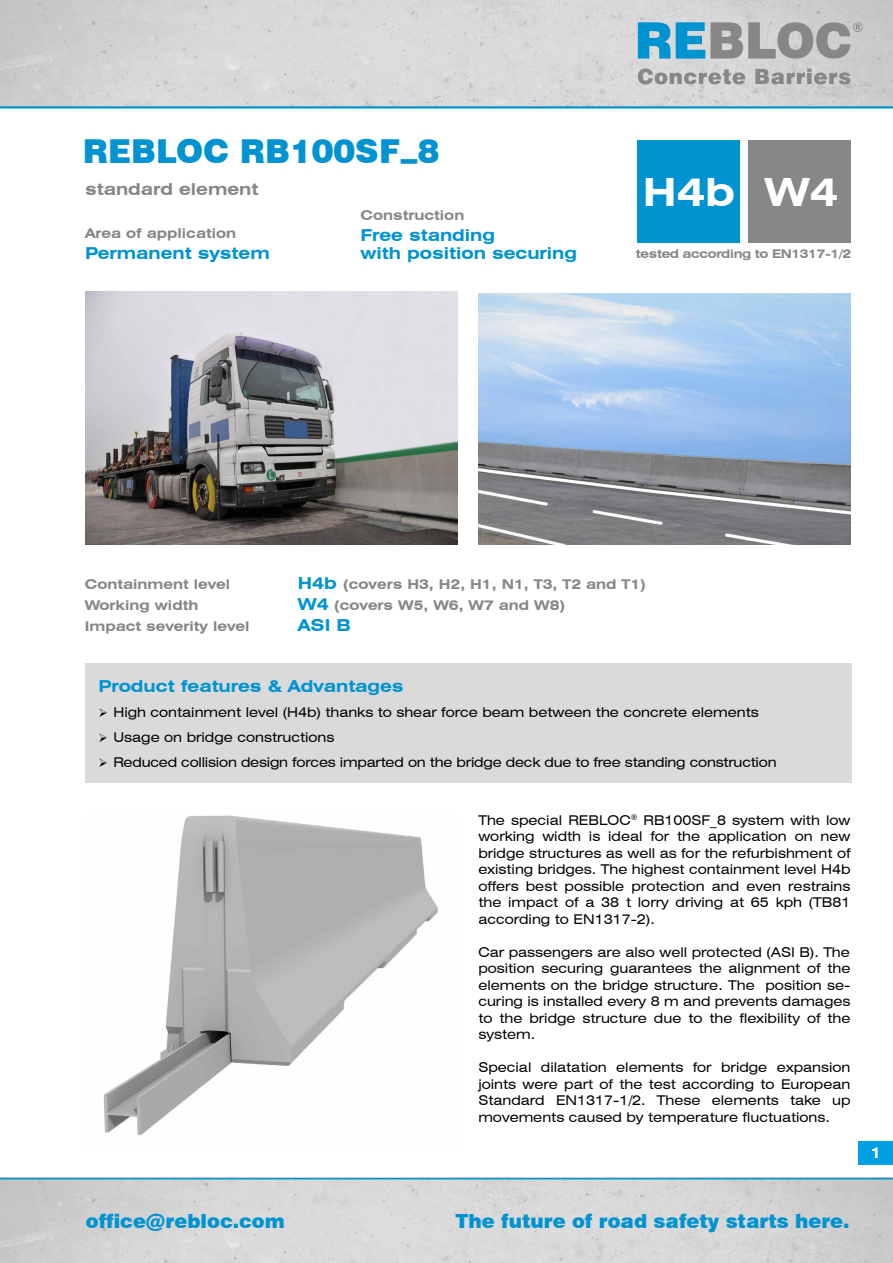
<style>
.page{position:relative;width:893px;height:1263px;background:#fff}
.page>*{position:absolute;margin:0;border:0;box-sizing:border-box;transform-origin:0 0}
.t1{font:700 expanded 39px "Swiss 721 BT";color:#fff}
.t2{font:900 33px "Swiss 721 BT";color:#0093d2}
.t3{font:900 19.5px "Swiss 721 BT";color:#0093d2}
.t4{font:700 expanded 16.5px/18px "Swiss 721 BT";color:#0093d2}
.t5{font:700 expanded 16.5px "Swiss 721 BT";color:#878786}
.t6{font:700 expanded 15px "Swiss 721 BT";color:#fff}
.t7{font:expanded 13.5px/16.5px "Swiss 721 BT";color:#000;text-align:justify}
.t8{font:700 expanded 13.5px "Swiss 721 BT";color:#878786}
.t9{font:700 expanded 12px "Swiss 721 BT";letter-spacing:-.03em;color:#878786}
.s1{font-size:16.5px;color:#0093d2}
</style>
<div class="page">
<div style="left:859px;top:1141px;width:34px;height:23px;background:#009ee3"></div>
<img style="left:0;top:1179px;width:893px;height:84px">
<img style="left:0;top:0;width:893px;height:106px">
<hr style="left:0;top:106px;width:893px;height:3px;background:#0093d2">
<svg style="left:638px;top:22px;width:224px;height:37px;background:#87a7b5"></svg>
<svg style="left:638px;top:69px;width:212px;height:15px;background:#afafaf"></svg>
<hr style="left:0;top:1178px;width:893px;height:1px;background:#0093d2">
<div style="left:85px;top:663px;width:766px;height:119px;background:#dadada"></div>
<img style="left:85px;top:291px;width:372px;height:254px">
<img style="left:478px;top:293px;width:372px;height:252px">
<img style="left:103px;top:815px;width:335px;height:321px">
<div style="left:638px;top:140px;width:102px;height:102px;background:#0093d2"></div>
<div style="left:748px;top:140px;width:102px;height:102px;background:#878786"></div>
<h2 class="t2" style="left:83px;top:131px;width:358px">REBLOC RB100SF_8</h2>
<p class="t5" style="left:85px;top:179px;width:175px">standard element</p>
<p class="t8" style="left:85px;top:225px;width:153px">Area of application</p>
<p class="t4" style="left:85px;top:244px;width:186px">Permanent system</p>
<p class="t8" style="left:361px;top:207px;width:105px">Construction</p>
<p class="t4" style="left:361px;top:226px;width:218px">Free standing<br>with position securing</p>
<h1 class="t1" style="left:643px;top:169px;width:197px">H4b W4</h1>
<p class="t9" style="left:636px;top:246px;width:217px">tested according to EN1317-1/2</p>
<p class="t8" style="left:85px;top:576px;width:147px">Containment level</p>
<p class="t8" style="left:298px;top:576px;width:350px"><span class="s1">H4b</span> (covers H3, H2, H1, N1, T3, T2 and T1)</p>
<p class="t8" style="left:85px;top:597px;width:115px">Working width</p>
<p class="t8" style="left:298px;top:597px;width:269px"><span class="s1">W4</span> (covers W5, W6, W7 and W8)</p>
<p class="t8" style="left:85px;top:618px;width:166px">Impact severity level</p>
<p class="t4" style="left:298px;top:616px;width:54px">ASI B</p>
<p class="t4" style="left:98px;top:677px;width:307px">Product features &amp; Advantages</p>
<p class="t7" style="left:98px;top:704px;width:662px">➢ High containment level (H4b) thanks to shear force beam between the concrete elements</p>
<p class="t7" style="left:98px;top:729px;width:237px">➢ Usage on bridge constructions</p>
<p class="t7" style="left:98px;top:754px;width:680px">➢ Reduced collision design forces imparted on the bridge deck due to free standing construction</p>
<p class="t7" style="left:478px;top:811px;width:374px">The special REBLOC<sup>®</sup> RB100SF_8 system with low working width is ideal for the application on new bridge structures as well as for the refurbishment of existing bridges. The highest containment level H4b offers best possible protection and even restrains the impact of a 38 t lorry driving at 65 kph (TB81 according to EN1317-2).</p>
<p class="t7" style="left:478px;top:943px;width:374px">Car passengers are also well protected (ASI B). The position securing guarantees the alignment of the elements on the bridge structure. The position se&shy;curing is installed every 8 m and prevents damages to the bridge structure due to the flexibility of the system.</p>
<p class="t7" style="left:478px;top:1059px;width:374px">Special dilatation elements for bridge expansion joints were part of the test according to European Standard EN1317-1/2. These elements take up movements caused by temperature fluctuations.</p>
<p class="t6" style="left:870px;top:1144px;width:12px">1</p>
<h3 class="t3" style="left:86px;top:1210px;width:200px">office@rebloc.com</h3>
<h3 class="t3" style="left:456px;top:1210px;width:396px">The future of road safety starts here.</h3>
</div>
